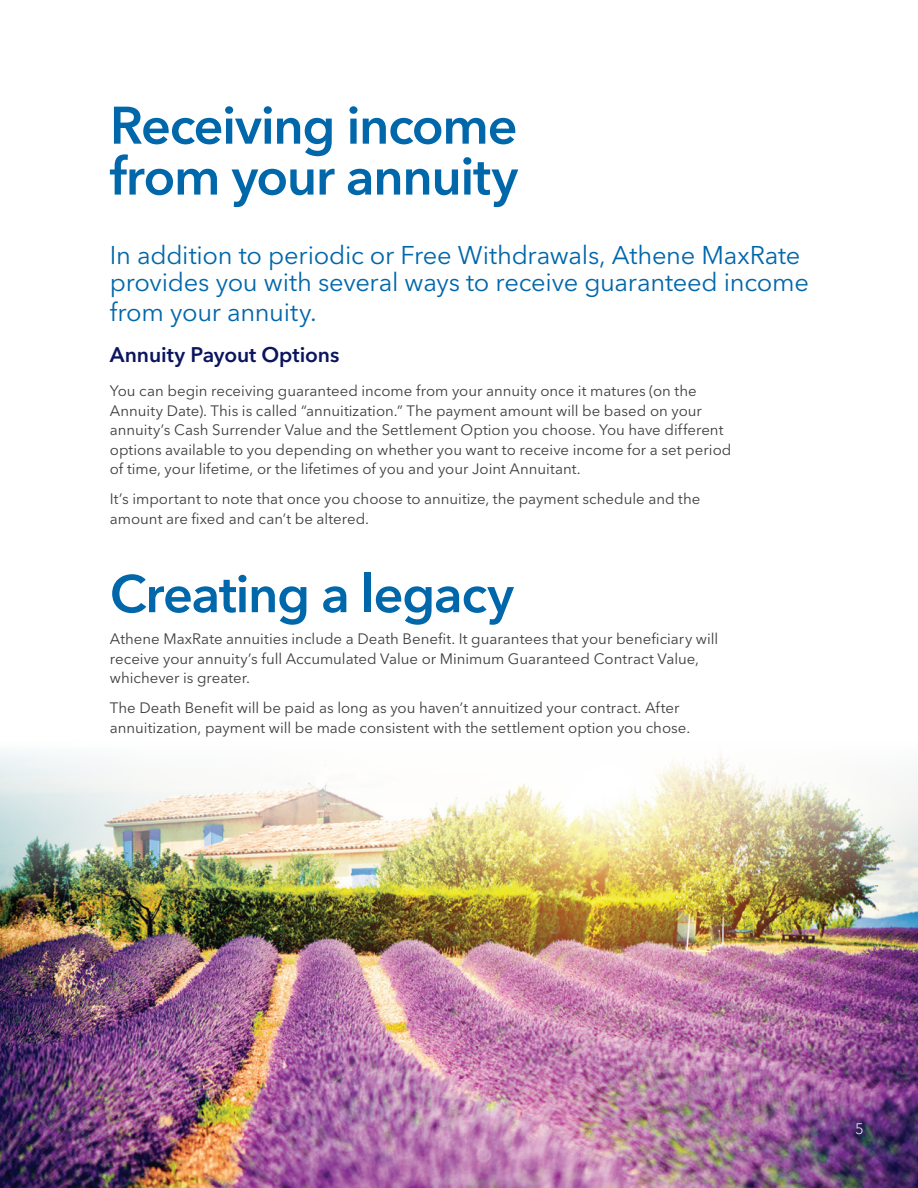
<style>
.page{position:relative;width:918px;height:1188px;background:#fff}
.page>*{position:absolute;margin:0;border:0;box-sizing:border-box;transform-origin:0 0}
.t1{font:600 52.35px/50.8px "Avenir Next LT Pro";letter-spacing:-.025em;color:#0067aa}
.t2{font:25.5px/27px "Avenir Next LT Pro";letter-spacing:-.01em;color:#0067aa}
.t3{font:600 21px "Avenir Next LT Pro";letter-spacing:-.005em;color:#0b145e}
.t4{font:15px/19.5px "Avenir Next LT Pro";color:#3e3e3f}
.t5{font:300 15px "Avenir Next LT Pro";color:#fff}
</style>
<div class="page">
<img style="left:0;top:751px;width:918px;height:437px">
<h1 class="t1" style="left:110px;top:100px;width:410px">Receiving income from your annuity</h1>
<h2 class="t2" style="left:110px;top:242px;width:701px">In addition to periodic or Free Withdrawals, Athene MaxRate provides you with several ways to receive guaranteed income</h2>
<h2 class="t2" style="left:110px;top:299px;width:208px">from your annuity.</h2>
<h3 class="t3" style="left:110px;top:342px;width:231px">Annuity Payout Options</h3>
<p class="t4" style="left:110px;top:381px;width:623px">You can begin receiving guaranteed income from your annuity once it matures (on the Annuity Date). This is called “annuitization.” The payment amount will be based on your annuity’s Cash Surrender Value and the Settlement Option you choose. You have different options available to you depending on whether you want to receive income for a set period of time, your lifetime, or the lifetimes of you and your Joint Annuitant.</p>
<p class="t4" style="left:110px;top:489px;width:592px">It’s important to note that once you choose to annuitize, the payment schedule and the amount are fixed and can’t be altered.</p>
<h1 class="t1" style="left:110px;top:568px;width:406px">Creating a legacy</h1>
<p class="t4" style="left:110px;top:629px;width:610px">Athene MaxRate annuities include a Death Benefit. It guarantees that your beneficiary will receive your annuity’s full Accumulated Value or Minimum Guaranteed Contract Value, whichever is greater.</p>
<p class="t4" style="left:110px;top:698px;width:582px">The Death Benefit will be paid as long as you haven’t annuitized your contract. After annuitization, payment will be made consistent with the settlement option you chose.</p>
<p class="t5" style="left:855px;top:1120px;width:10px">5</p>
</div>
